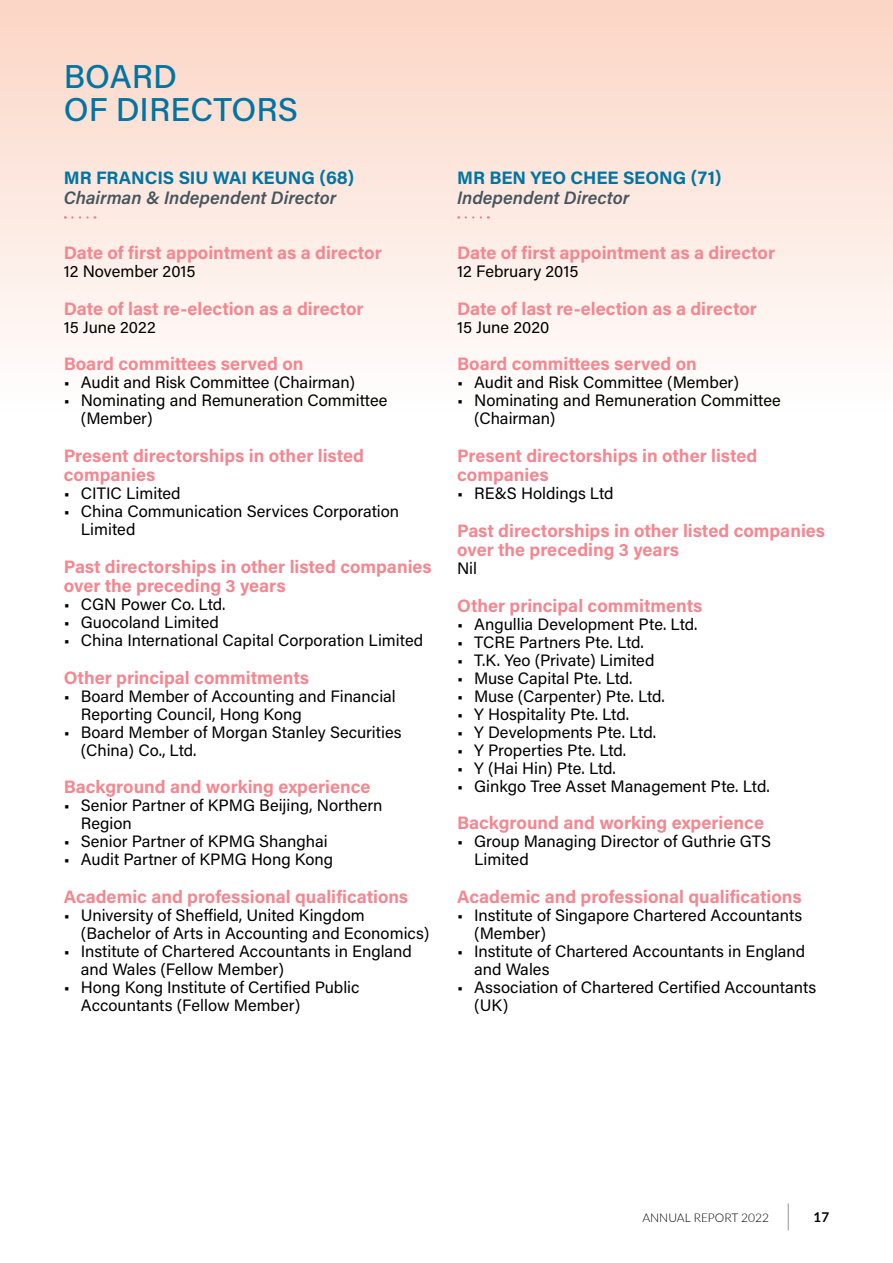
<style>
.page{position:relative;width:893px;height:1263px;background:#fff}
.page>*{position:absolute;margin:0;border:0;box-sizing:border-box;transform-origin:0 0}
.t1{font:500 33px/33px "Acumin Pro";color:#0074a2}
.t2{font:700 18px/19.5px "Acumin Pro";color:#f48790}
.t3{font:italic 600 18px "Acumin Pro";color:#455560}
.t4{font:700 18px "Acumin Pro";color:#0074a2}
.t5{font:16.5px/18px "Acumin Pro";color:#000}
.t6{font:700 13.5px "Lato";color:#000}
.t7{font:300 12px "Lato";color:#000}
</style>
<div class="page">
<div style="left:0;top:0;width:893px;height:647px;background:linear-gradient(to bottom,#fcdacc,#fff)"></div>
<svg style="left:72px;top:216px;width:24px;height:3px"></svg>
<svg style="left:466px;top:216px;width:23px;height:3px"></svg>
<svg style="left:788px;top:1203px;width:1px;height:27px"></svg>
<h1 class="t1" style="left:64px;top:59px;width:236px">BOARD<br>OF DIRECTORS</h1>
<p class="t4" style="left:64px;top:165px;width:292px">MR FRANCIS SIU WAI KEUNG (68)</p>
<p class="t3" style="left:64px;top:185px;width:274px">Chairman &amp; Independent Director</p>
<p class="t2" style="left:64px;top:242px;width:320px">Date of first appointment as a director</p>
<p class="t5" style="left:64px;top:262px;width:133px">12 November 2015</p>
<p class="t2" style="left:64px;top:298px;width:301px">Date of last re-election as a director</p>
<p class="t5" style="left:64px;top:317px;width:93px">15 June 2022</p>
<p class="t2" style="left:64px;top:353px;width:241px">Board committees served on</p>
<p class="t5" style="left:64px;top:373px;width:293px">• Audit and Risk Committee (Chairman)</p>
<p class="t5" style="left:81px;top:391px;width:308px;text-indent:-17px">• Nominating and Remuneration Committee (Member)</p>
<p class="t2" style="left:64px;top:445px;width:302px">Present directorships in other listed companies</p>
<p class="t5" style="left:64px;top:484px;width:118px">• CITIC Limited</p>
<p class="t5" style="left:81px;top:502px;width:320px;text-indent:-17px">• China Communication Services Corporation<br>Limited</p>
<p class="t2" style="left:64px;top:556px;width:370px">Past directorships in other listed companies over the preceding 3 years</p>
<p class="t5" style="left:64px;top:595px;width:163px">• CGN Power Co. Ltd.</p>
<p class="t5" style="left:64px;top:613px;width:157px">• Guocoland Limited</p>
<p class="t5" style="left:64px;top:631px;width:361px">• China International Capital Corporation Limited</p>
<p class="t2" style="left:64px;top:667px;width:247px">Other principal commitments</p>
<p class="t5" style="left:81px;top:686px;width:317px;text-indent:-17px">• Board Member of Accounting and Financial<br>Reporting Council, Hong Kong</p>
<p class="t5" style="left:81px;top:722px;width:322px;text-indent:-17px">• Board Member of Morgan Stanley Securities (China) Co., Ltd.</p>
<p class="t2" style="left:64px;top:776px;width:308px">Background and working experience</p>
<p class="t5" style="left:81px;top:796px;width:303px;text-indent:-17px">• Senior Partner of KPMG Beijing, Northern<br>Region</p>
<p class="t5" style="left:64px;top:832px;width:266px">• Senior Partner of KPMG Shanghai</p>
<p class="t5" style="left:64px;top:850px;width:271px">• Audit Partner of KPMG Hong Kong</p>
<p class="t2" style="left:64px;top:886px;width:346px">Academic and professional qualifications</p>
<p class="t5" style="left:81px;top:905px;width:350px;text-indent:-17px">• University of Sheffield, United Kingdom (Bachelor of Arts in Accounting and Economics)</p>
<p class="t5" style="left:81px;top:941px;width:333px;text-indent:-17px">• Institute of Chartered Accountants in England and Wales (Fellow Member)</p>
<p class="t5" style="left:81px;top:977px;width:280px;text-indent:-17px">• Hong Kong Institute of Certified Public<br>Accountants (Fellow Member)</p>
<p class="t4" style="left:457px;top:165px;width:266px">MR BEN YEO CHEE SEONG (71)</p>
<p class="t3" style="left:457px;top:185px;width:174px">Independent Director</p>
<p class="t2" style="left:457px;top:242px;width:320px">Date of first appointment as a director</p>
<p class="t5" style="left:457px;top:262px;width:123px">12 February 2015</p>
<p class="t2" style="left:457px;top:298px;width:301px">Date of last re-election as a director</p>
<p class="t5" style="left:457px;top:317px;width:94px">15 June 2020</p>
<p class="t2" style="left:457px;top:353px;width:241px">Board committees served on</p>
<p class="t5" style="left:457px;top:373px;width:284px">• Audit and Risk Committee (Member)</p>
<p class="t5" style="left:474px;top:391px;width:308px;text-indent:-17px">• Nominating and Remuneration Committee (Chairman)</p>
<p class="t2" style="left:457px;top:445px;width:302px">Present directorships in other listed companies</p>
<p class="t5" style="left:457px;top:484px;width:158px">• RE&amp;S Holdings Ltd</p>
<p class="t2" style="left:457px;top:520px;width:370px">Past directorships in other listed companies over the preceding 3 years</p>
<p class="t5" style="left:457px;top:559px;width:21px">Nil</p>
<p class="t2" style="left:457px;top:595px;width:247px">Other principal commitments</p>
<p class="t5" style="left:457px;top:614px;width:242px">• Angullia Development Pte. Ltd.</p>
<p class="t5" style="left:457px;top:632px;width:188px">• TCRE Partners Pte. Ltd.</p>
<p class="t5" style="left:457px;top:650px;width:199px">• T.K. Yeo (Private) Limited</p>
<p class="t5" style="left:457px;top:668px;width:177px">• Muse Capital Pte. Ltd.</p>
<p class="t5" style="left:457px;top:686px;width:209px">• Muse (Carpenter) Pte. Ltd.</p>
<p class="t5" style="left:457px;top:704px;width:173px">• Y Hospitality Pte. Ltd.</p>
<p class="t5" style="left:457px;top:722px;width:200px">• Y Developments Pte. Ltd.</p>
<p class="t5" style="left:457px;top:740px;width:171px">• Y Properties Pte. Ltd.</p>
<p class="t5" style="left:457px;top:758px;width:160px">• Y (Hai Hin) Pte. Ltd.</p>
<p class="t5" style="left:457px;top:776px;width:314px">• Ginkgo Tree Asset Management Pte. Ltd.</p>
<p class="t2" style="left:457px;top:812px;width:308px">Background and working experience</p>
<p class="t5" style="left:474px;top:832px;width:298px;text-indent:-17px">• Group Managing Director of Guthrie GTS<br>Limited</p>
<p class="t2" style="left:457px;top:886px;width:346px">Academic and professional qualifications</p>
<p class="t5" style="left:474px;top:905px;width:330px;text-indent:-17px">• Institute of Singapore Chartered Accountants (Member)</p>
<p class="t5" style="left:474px;top:941px;width:333px;text-indent:-17px">• Institute of Chartered Accountants in England and Wales</p>
<p class="t5" style="left:474px;top:977px;width:344px;text-indent:-17px">• Association of Chartered Certified Accountants (UK)</p>
<p class="t7" style="left:642px;top:1209px;width:128px">ANNUAL REPORT 2022</p>
<p class="t6" style="left:813px;top:1207px;width:17px">17</p>
</div>
